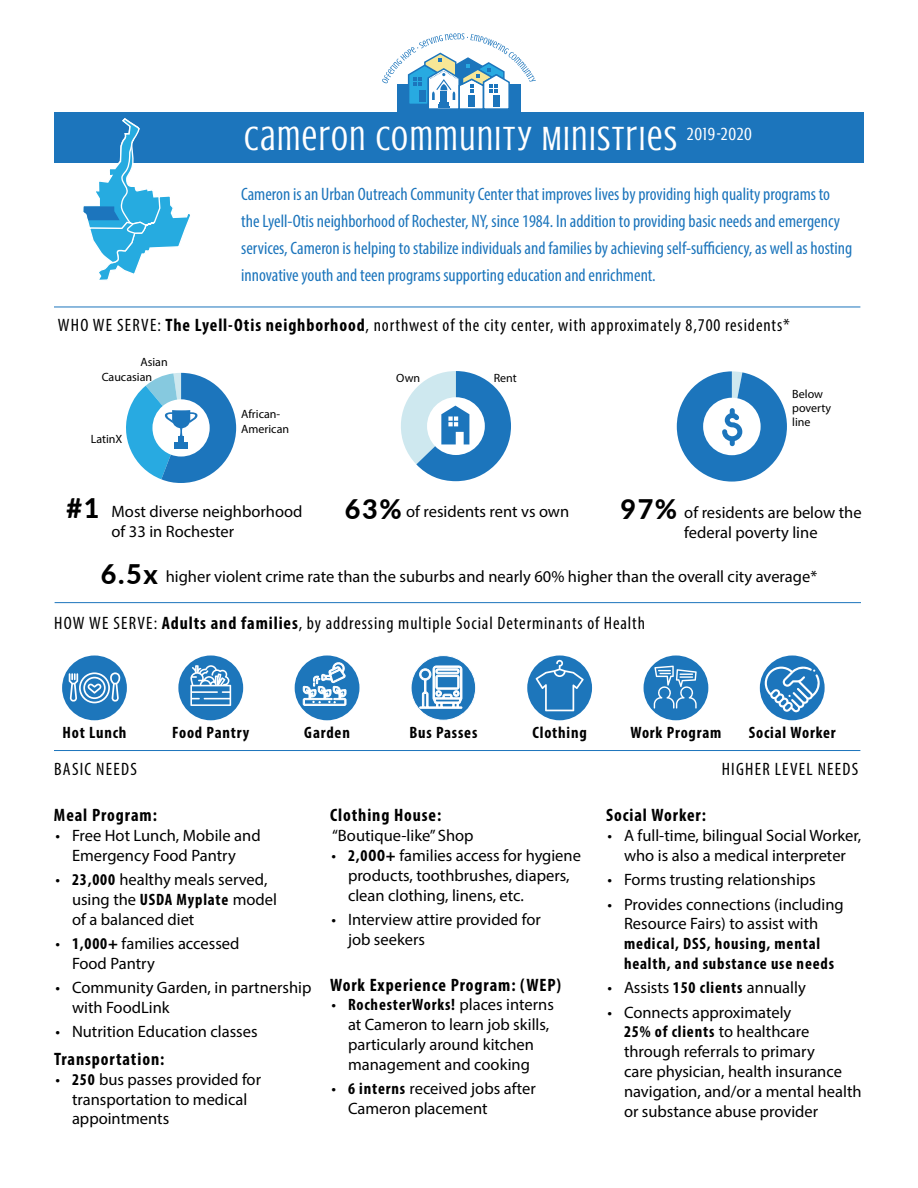
<style>
.page{position:relative;width:918px;height:1188px;background:#fff}
.page>*{position:absolute;margin:0;border:0;box-sizing:border-box;transform-origin:0 0}
.t1{font:34.5px "Crushed";letter-spacing:.045em;color:#fff}
.t2{font:800 27px "Lato";color:#000}
.t3{font:condensed 18px/27px "Myriad Pro";color:#1c75bc}
.t4{font:condensed 18px "Myriad Pro";letter-spacing:.05em;color:#000}
.t5{font:700 condensed 18px "Myriad Pro";letter-spacing:.05em;color:#000}
.t6{font:condensed 18px "Myriad Pro";letter-spacing:.07em;color:#000}
.t7{font:16.5px/19.8px "Myriad Pro";color:#000}
.t8{font:700 condensed 16.5px/19.8px "Myriad Pro";letter-spacing:.05em;color:#000}
.t9{font:12px/14.4px "Myriad Pro";color:#000}
.s1{font-weight:700}
.s2{font-family:"Lato";font-weight:800;font-size:27px}
.s3{font-weight:700;font-stretch:condensed}
</style>
<div class="page">
<svg style="left:382px;top:33px;width:154px;height:78px"></svg>
<div style="left:493px;top:96px;width:7px;height:11px;background:#1c75bc"></div>
<div style="left:54px;top:112px;width:810px;height:51px;background:#1c75bc"></div>
<hr style="left:54px;top:307px;width:806px;height:1px;background:#1c75bc">
<svg style="left:126px;top:373px;width:110px;height:110px"></svg>
<svg style="left:401px;top:371px;width:110px;height:110px"></svg>
<svg style="left:677px;top:371px;width:110px;height:111px"></svg>
<hr style="left:55px;top:602px;width:806px;height:1px;background:#1c75bc">
<div style="left:62px;top:656px;width:65px;height:64px;background:#1d76bb;border-radius:50%"></div>
<svg style="left:69px;top:672px;width:51px;height:31px"></svg>
<div style="left:178px;top:656px;width:65px;height:64px;background:#1d76bb;border-radius:50%"></div>
<svg style="left:190px;top:665px;width:41px;height:41px"></svg>
<div style="left:527px;top:656px;width:65px;height:64px;background:#1d76bb;border-radius:50%"></div>
<svg style="left:536px;top:660px;width:48px;height:51px"></svg>
<svg style="left:644px;top:656px;width:64px;height:64px"></svg>
<div style="left:644px;top:656px;width:64px;height:64px;background:#1d76bb;border-radius:50%"></div>
<svg style="left:654px;top:666px;width:43px;height:43px"></svg>
<div style="left:760px;top:656px;width:65px;height:64px;background:#1c75bc;border-radius:50%"></div>
<svg style="left:765px;top:666px;width:56px;height:46px"></svg>
<svg style="left:295px;top:656px;width:64px;height:64px"></svg>
<div style="left:295px;top:656px;width:64px;height:64px;background:#1d76bb;border-radius:50%"></div>
<svg style="left:303px;top:662px;width:43px;height:44px"></svg>
<div style="left:411px;top:656px;width:65px;height:64px;background:#1d76bb;border-radius:50%"></div>
<div style="left:411px;top:656px;width:65px;height:64px;border:1px solid #fff;border-radius:50%"></div>
<svg style="left:419px;top:666px;width:43px;height:43px"></svg>
<hr style="left:54px;top:750px;width:806px;height:1px;background:#1c75bc">
<svg style="left:83px;top:118px;width:107px;height:162px"></svg>
<h1 class="t1" style="left:244px;top:119px;width:509px">CAMERON COMMUNITY MINISTRIES <sup>2019-2020</sup></h1>
<p class="t3" style="left:241px;top:180px;width:613px">Cameron is an Urban Outreach Community Center that improves lives by providing high quality programs to the Lyell-Otis neighborhood of Rochester, NY, since 1984. In addition to providing basic needs and emergency services, Cameron is helping to stabilize individuals and families by achieving self-sufficiency, as well as hosting innovative youth and teen programs supporting education and enrichment.</p>
<p class="t4" style="left:58px;top:314px;width:734px">WHO WE SERVE: <span class="s1">The Lyell-Otis neighborhood</span>, northwest of the city center, with approximately 8,700 residents*</p>
<p class="t9" style="left:102px;top:354px;width:67px;line-height:14.9px;text-indent:39px">Asian<br>Caucasian</p>
<p class="t9" style="left:91px;top:432px;width:33px">LatinX</p>
<p class="t9" style="left:241px;top:407px;width:49px">African-<br>American</p>
<p class="t9" style="left:396px;top:370px;width:25px">Own</p>
<p class="t9" style="left:494px;top:371px;width:25px">Rent</p>
<p class="t9" style="left:792px;top:386px;width:40px">Below poverty line</p>
<p class="t7" style="left:67px;top:502px;width:237px"><span class="s2">#1</span> Most diverse neighborhood</p>
<p class="t7" style="left:345px;top:501px;width:226px"><span class="s2">63%</span> of residents rent vs own</p>
<h2 class="t2" style="left:620px;top:489px;width:58px">97%</h2>
<p class="t7" style="left:112px;top:521px;width:124px">of 33 in Rochester</p>
<p class="t7" style="left:684px;top:503px;width:179px">of residents are below the federal poverty line</p>
<p class="t7" style="left:101px;top:566px;width:718px"><span class="s2">6.5x</span> higher violent crime rate than the suburbs and nearly 60% higher than the overall city average*</p>
<p class="t4" style="left:54px;top:612px;width:592px">HOW WE SERVE: <span class="s1">Adults and families</span>, by addressing multiple Social Determinants of Health</p>
<p class="t8" style="left:63px;top:722px;width:65px">Hot Lunch</p>
<p class="t8" style="left:172px;top:722px;width:79px">Food Pantry</p>
<p class="t8" style="left:304px;top:722px;width:47px">Garden</p>
<p class="t8" style="left:409px;top:722px;width:70px">Bus Passes</p>
<p class="t8" style="left:532px;top:722px;width:56px">Clothing</p>
<p class="t8" style="left:630px;top:722px;width:93px">Work Program</p>
<p class="t8" style="left:749px;top:722px;width:88px">Social Worker</p>
<p class="t6" style="left:54px;top:758px;width:84px">BASIC NEEDS</p>
<p class="t6" style="left:722px;top:758px;width:138px">HIGHER LEVEL NEEDS</p>
<p class="t5" style="left:54px;top:804px;width:104px">Meal Program:</p>
<p class="t7" style="left:56px;top:825px;width:207px;text-align:center">• Free Hot Lunch, Mobile and<br>Emergency Food Pantry</p>
<p class="t7" style="left:72px;top:870px;width:206px;text-indent:-16px">• <span class="s3">23,000</span> healthy meals served, using the <span class="s3">USDA Myplate</span> model of a balanced diet</p>
<p class="t7" style="left:72px;top:933px;width:169px;text-indent:-16px">• <span class="s3">1,000</span><span class="s1">+</span> families accessed<br>Food Pantry</p>
<p class="t7" style="left:72px;top:978px;width:241px;text-indent:-16px">• Community Garden, in partnership with FoodLink</p>
<p class="t7" style="left:56px;top:1022px;width:204px">• Nutrition Education classes</p>
<p class="t5" style="left:54px;top:1048px;width:112px">Transportation:</p>
<p class="t7" style="left:72px;top:1069px;width:191px;text-indent:-16px">• <span class="s3">250</span> bus passes provided for transportation to medical appointments</p>
<p class="t5" style="left:330px;top:804px;width:113px">Clothing House:</p>
<p class="t7" style="left:332px;top:825px;width:143px">“Boutique-like” Shop</p>
<p class="t7" style="left:348px;top:845px;width:234px;text-indent:-16px">• <span class="s3">2,0OO</span><span class="s1">+</span> families access for hygiene products, toothbrushes, diapers, clean clothing, linens, etc.</p>
<p class="t7" style="left:348px;top:909px;width:194px;text-indent:-16px">• Interview attire provided for job seekers</p>
<p class="t5" style="left:330px;top:973px;width:232px">Work Experience Program: (WEP)</p>
<p class="t7" style="left:348px;top:995px;width:208px;text-indent:-16px">• <span class="s3">RochesterWorks!</span> places interns at Cameron to learn job skills, particularly around kitchen management and cooking</p>
<p class="t7" style="left:348px;top:1078px;width:189px;text-indent:-16px">• <span class="s3">6 interns</span> received jobs after<br>Cameron placement</p>
<p class="t5" style="left:606px;top:804px;width:102px">Social Worker:</p>
<p class="t7" style="left:608px;top:825px;width:255px;text-align:center">• A full-time, bilingual Social Worker, who is also a medical interpreter</p>
<p class="t7" style="left:608px;top:870px;width:210px">• Forms trusting relationships</p>
<p class="t7" style="left:608px;top:894px;width:238px;text-align:center">• Provides connections (including<br>Resource Fairs) to assist with</p>
<p class="t8" style="left:624px;top:933px;width:212px">medical, DSS, housing, mental health, and substance use needs</p>
<p class="t7" style="left:608px;top:978px;width:200px">• Assists <span class="s3">150 clients</span> annually</p>
<p class="t7" style="left:624px;top:1002px;width:239px;text-indent:-16px">• Connects approximately<br><span class="s3">25% of clients</span> to healthcare through referrals to primary<br>care physician, health insurance navigation, and/or a mental health or substance abuse provider</p>
</div>
